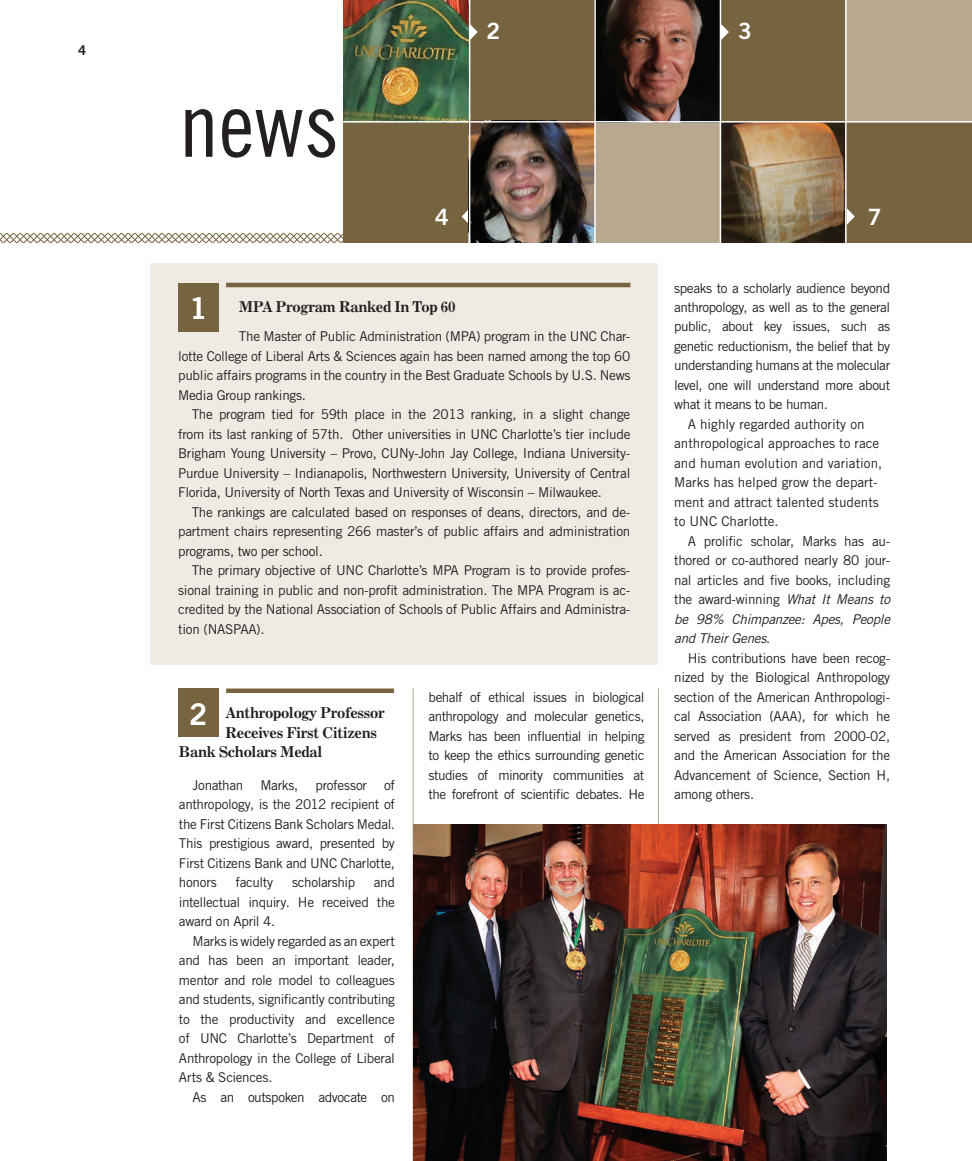
<style>
.page{position:relative;width:972px;height:1161px;background:#fff}
.page>*{position:absolute;margin:0;border:0;box-sizing:border-box;transform-origin:0 0}
.t1{font:90px "Trade Gothic Cond Eighteen";color:#231f20}
.t2{font:30px "Trade Gothic Bold Two";color:#fff}
.t3{font:22.5px "Trade Gothic Bold Two";color:#fff}
.News_Title{font:700 15px/19.5px "Century Expanded BT";letter-spacing:-.02em;color:#231f20}
.News_Body{font:13.5px/19.5px "Trade Gothic";letter-spacing:-.02em;color:#231f20;text-align:justify}
.News_Body-2{font:13.5px/19.5px "Trade Gothic";color:#231f20}
.t4{font:700 13.5px "Trade Gothic";color:#231f20}
.s1{font-style:italic}
</style>
<div class="page">
<svg style="left:0;top:233px;width:344px;height:10px"></svg>
<div style="left:344px;top:0;width:628px;height:243px;background:#766340"></div>
<img style="left:721px;top:123px;width:124px;height:120px">
<svg style="left:847px;top:209px;width:8px;height:16px"></svg>
<svg style="left:721px;top:23px;width:8px;height:18px"></svg>
<svg style="left:470px;top:23px;width:8px;height:18px"></svg>
<svg style="left:461px;top:207px;width:8px;height:19px"></svg>
<div style="left:594px;top:122px;width:126px;height:121px;background:#b8a88f"></div>
<img style="left:344px;top:0;width:125px;height:121px">
<img style="left:596px;top:0;width:124px;height:121px">
<div style="left:846px;top:0;width:126px;height:122px;background:#b8a88f"></div>
<img style="left:470px;top:123px;width:124px;height:120px">
<hr style="left:469px;top:0;width:1px;height:243px;background:#fff">
<hr style="left:344px;top:121px;width:628px;height:2px;background:#fff">
<hr style="left:594px;top:0;width:2px;height:243px;background:#fff">
<hr style="left:720px;top:0;width:1px;height:243px;background:#fff">
<hr style="left:845px;top:0;width:2px;height:243px;background:#fff">
<div style="left:150px;top:263px;width:508px;height:402px;background:#efebe4"></div>
<hr style="left:658px;top:688px;width:1px;height:473px;background:#b8a88f">
<hr style="left:413px;top:688px;width:1px;height:473px;background:#b8a88f">
<div style="left:178px;top:283px;width:41px;height:49px;background:#766340"></div>
<hr style="left:226px;top:283px;width:404px;height:4px;background:#766340">
<div style="left:178px;top:688px;width:41px;height:49px;background:#766340"></div>
<div style="left:226px;top:688px;width:168px;height:5px;background:#766340"></div>
<img style="left:413px;top:825px;width:473px;height:336px">
<p class="t4" style="left:78px;top:42px;width:9px">4</p>
<p class="t1" style="left:179px;top:71px;width:162px">news</p>
<p class="t3" style="left:486px;top:17px;width:15px">2</p>
<p class="t3" style="left:738px;top:17px;width:15px">3</p>
<p class="t3" style="left:435px;top:203px;width:15px">4</p>
<p class="t3" style="left:868px;top:203px;width:15px">7</p>
<p class="t2" style="left:189px;top:290px;width:20px">1</p>
<p class="News_Title" style="left:239px;top:297px;width:218px">MPA Program Ranked In Top 60</p>
<p class="News_Body" style="left:178px;top:327px;width:454px;text-indent:61px">The Master of Public Administration (MPA) program in the UNC Char&shy;lotte College of Liberal Arts &amp; Sciences again has been named among the top 60 public affairs programs in the country in the Best Graduate Schools by U.S. News Media Group rankings.</p>
<p class="News_Body" style="left:178px;top:405px;width:454px;text-indent:14px">The program tied for 59th place in the 2013 ranking, in a slight change from its last ranking of 57th. Other universities in UNC Charlotte’s tier include Brigham Young University – Provo, CUNy-John Jay College, Indiana University-Purdue University – Indianapolis, Northwestern University, University of Central Florida, University of North Texas and University of Wisconsin – Milwaukee.</p>
<p class="News_Body" style="left:178px;top:502px;width:454px;text-indent:14px">The rankings are calculated based on responses of deans, directors, and de&shy;partment chairs representing 266 master’s of public affairs and administration programs, two per school.</p>
<p class="News_Body" style="left:178px;top:561px;width:454px;text-indent:14px">The primary objective of UNC Charlotte’s MPA Program is to provide profes&shy;sional training in public and non-profit administration. The MPA Program is ac&shy;credited by the National Association of Schools of Public Affairs and Administra&shy;tion (NASPAA).</p>
<p class="t2" style="left:189px;top:696px;width:20px">2</p>
<p class="News_Title" style="left:225px;top:703px;width:161px">Anthropology Professor<br>Receives First Citizens</p>
<p class="News_Title" style="left:179px;top:742px;width:145px">Bank Scholars Medal</p>
<p class="News_Body" style="left:192px;top:775px;width:52px">Jonathan</p>
<p class="News_Body" style="left:260px;top:775px;width:40px">Marks,</p>
<p class="News_Body" style="left:315px;top:775px;width:53px">professor</p>
<p class="News_Body" style="left:179px;top:775px;width:217px;text-indent:205px">of anthropology, is the 2012 recipient of the First Citizens Bank Scholars Medal.<br>This prestigious award, presented by First Citizens Bank and UNC Charlotte, honors</p>
<p class="News_Body" style="left:236px;top:873px;width:39px">faculty</p>
<p class="News_Body" style="left:292px;top:873px;width:65px">scholarship</p>
<p class="News_Body" style="left:179px;top:873px;width:217px;text-indent:195px">and intellectual inquiry. He received the award on April 4.</p>
<p class="News_Body" style="left:179px;top:931px;width:218px;text-indent:14px">Marks is widely regarded as an expert and has been an important leader, mentor and role model to colleagues and students, significantly contributing to the productivity and excellence of UNC Charlotte’s Department of Anthropology in the College of Liberal Arts &amp; Sciences.</p>
<p class="News_Body" style="left:192px;top:1087px;width:204px">As an outspoken advocate on</p>
<p class="News_Body" style="left:428px;top:687px;width:218px">behalf of ethical issues in biological anthropology and molecular genetics, Marks has been influential in helping to keep the ethics surrounding genetic studies of minority communities at the forefront of scientific debates. He</p>
<p class="News_Body" style="left:674px;top:278px;width:218px">speaks to a scholarly audience beyond anthropology, as well as to the general public, about key issues, such as genetic reductionism, the belief that by understanding humans at the molecular level, one will understand more about what it means to be human.</p>
<p class="News_Body-2" style="left:674px;top:414px;width:210px;text-indent:14px">A highly regarded authority on anthropological approaches to race and human evolution and variation,<br>Marks has helped grow the depart&shy;ment and attract talented students to UNC Charlotte.</p>
<p class="News_Body" style="left:674px;top:531px;width:217px;text-indent:14px">A prolific scholar, Marks has au&shy;thored or co-authored nearly 80 jour&shy;nal articles and five books, including the award-winning <span class="s1">What It Means to be 98% Chimpanzee: Apes, People and Their Genes</span>.</p>
<p class="News_Body" style="left:674px;top:648px;width:218px;text-indent:14px">His contributions have been recog&shy;nized by the Biological Anthropology section of the American Anthropologi&shy;cal Association (AAA), for which he served as president from 2000-02, and the American Association for the Advancement of Science, Section H, among others.</p>
</div>
